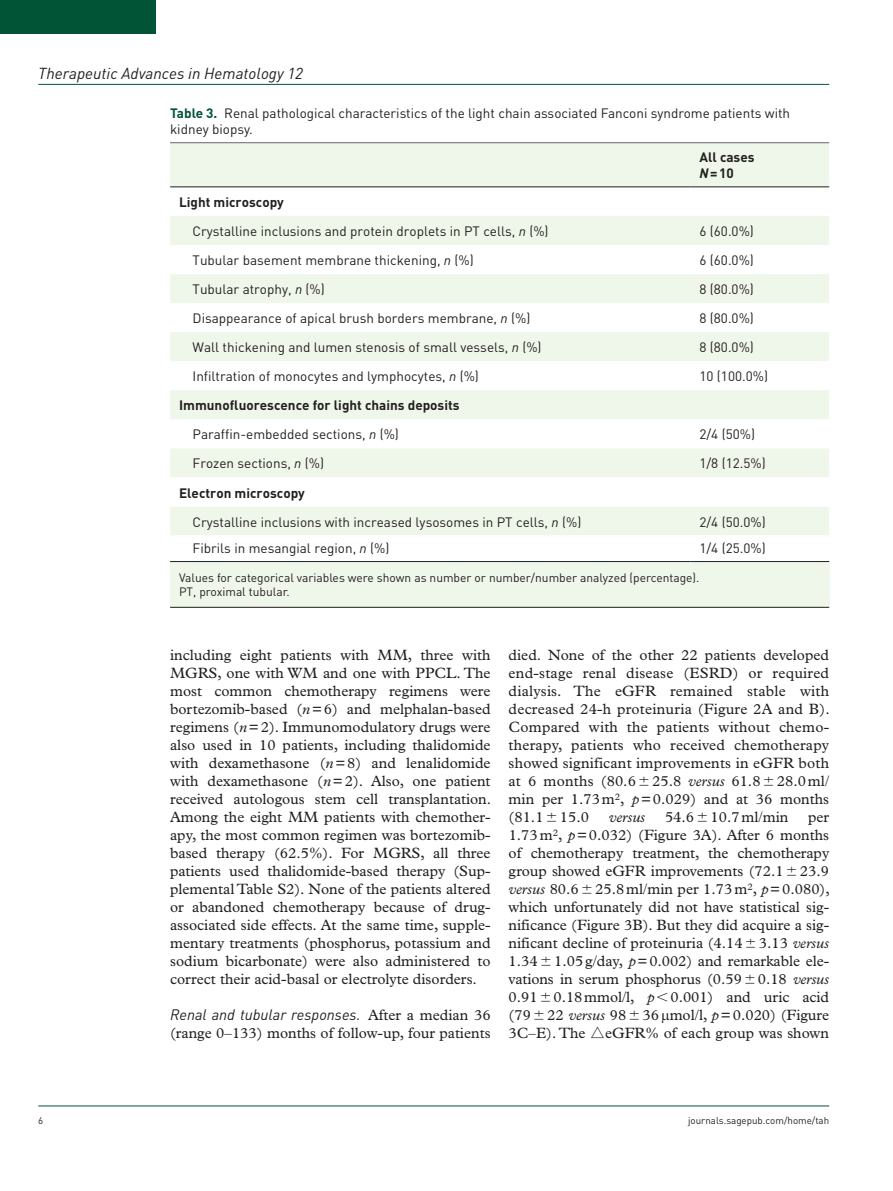
<style>
.page{position:relative;width:893px;height:1191px;background:#fff}
.page>*{position:absolute;margin:0;border:0;box-sizing:border-box;transform-origin:0 0}
.t1{font:italic 15.75px "DIN";color:#231f20}
.t2{font:15px/18px "Plantin Std";color:#231f20;text-align:justify}
.t3{font:italic 15px "DIN";color:#231f20}
.t4{font:italic 15px "Plantin Std";color:#231f20}
.t5{font:13.5px/29px "DIN";color:#231f20}
.t6{font:700 13.5px/15.8px "DIN";color:#231f20}
.t7{font:12px/14.2px "DIN";color:#231f20}
.t8{font:9.75px "DIN";color:#231f20}
.s1{font-weight:700;color:#015436}
.s2{font-style:italic}
.s3{font-weight:700}
.s4{font-weight:400}
.s5{font-weight:400;font-style:italic}
.s6{font-family:"Plantin Std";font-style:normal}
.s7{font-family:"Sim Sun"}
</style>
<div class="page">
<hr style="left:38px;top:84px;width:791px;height:1px;background:#015436">
<hr style="left:38px;top:1105px;width:791px;height:1px;background:#015436">
<div style="left:0;top:0;width:155px;height:34px;background:#015436"></div>
<div style="left:170px;top:561px;width:659px;height:47px;background:#eff7ea"></div>
<hr style="left:170px;top:607px;width:659px;height:1px;background:#231f20">
<div style="left:170px;top:143px;width:659px;height:43px;background:#eff7ea"></div>
<svg style="left:170px;top:187px;width:659px;height:348px"></svg>
<hr style="left:170px;top:186px;width:520px;height:1px;background:#231f20">
<hr style="left:690px;top:186px;width:139px;height:1px;background:#231f20">
<hr style="left:170px;top:561px;width:520px;height:1px;background:#231f20">
<hr style="left:690px;top:561px;width:139px;height:1px;background:#231f20">
<p class="t1" style="left:38px;top:63px;width:266px">Therapeutic Advances in Hematology 12</p>
<p class="t5" style="left:170px;top:105px;width:622px;line-height:15.8px"><span class="s1">Table 3.</span> Renal pathological characteristics of the light chain associated Fanconi syndrome patients with kidney biopsy.</p>
<p class="t6" style="left:699px;top:149px;width:57px">All cases<br><span class="s2">N</span>=10</p>
<p class="t5" style="left:193px;top:187px;width:358px;text-indent:-14px"><span class="s3">Light microscopy<br></span>Crystalline inclusions and protein droplets in PT cells, <span class="s2">n</span> (%)</p>
<p class="t5" style="left:699px;top:216px;width:56px">6 (60.0%)</p>
<p class="t5" style="left:193px;top:245px;width:283px">Tubular basement membrane thickening, <span class="s2">n</span> (%)</p>
<p class="t5" style="left:699px;top:245px;width:56px">6 (60.0%)</p>
<p class="t5" style="left:193px;top:274px;width:134px">Tubular atrophy, <span class="s2">n</span> (%)</p>
<p class="t5" style="left:699px;top:274px;width:56px">8 (80.0%)</p>
<p class="t5" style="left:193px;top:303px;width:339px">Disappearance of apical brush borders membrane, <span class="s2">n</span> (%)</p>
<p class="t5" style="left:699px;top:303px;width:56px">8 (80.0%)</p>
<p class="t5" style="left:193px;top:332px;width:351px">Wall thickening and lumen stenosis of small vessels, <span class="s2">n</span> (%)</p>
<p class="t5" style="left:699px;top:332px;width:56px">8 (80.0%)</p>
<p class="t5" style="left:193px;top:361px;width:288px">Infiltration of monocytes and lymphocytes, <span class="s2">n</span> (%)</p>
<p class="t5" style="left:699px;top:361px;width:70px">10 (100.0%)</p>
<p class="t6" style="left:193px;top:390px;width:269px;line-height:29px;text-indent:-14px">Immunofluorescence for light chains deposits<br><span class="s4">Paraffin-embedded sections,</span> <span class="s5">n</span> <span class="s4">(%)</span></p>
<p class="t5" style="left:699px;top:420px;width:57px">2/4 (50%)</p>
<p class="t5" style="left:193px;top:449px;width:133px">Frozen sections, <span class="s2">n</span> (%)</p>
<p class="t5" style="left:699px;top:449px;width:68px">1/8 (12.5%)</p>
<p class="t5" style="left:193px;top:478px;width:390px;text-indent:-14px"><span class="s3">Electron microscopy<br></span>Crystalline inclusions with increased lysosomes in PT cells, <span class="s2">n</span> (%)</p>
<p class="t5" style="left:699px;top:507px;width:68px">2/4 (50.0%)</p>
<p class="t5" style="left:193px;top:533px;width:198px">Fibrils in mesangial region, <span class="s2">n</span> (%)</p>
<p class="t5" style="left:699px;top:533px;width:68px">1/4 (25.0%)</p>
<p class="t7" style="left:179px;top:570px;width:522px">Values for categorical variables were shown as number or number/number analyzed (percentage).<br>PT, proximal tubular.</p>
<p class="t2" style="left:170px;top:646px;width:323px">including eight patients with MM, three with MGRS, one with WM and one with PPCL. The most common chemotherapy regimens were bortezomib-based (<span class="s2">n</span>=6) and melphalan-based regimens (<span class="s2">n</span>=2). Immunomodulatory drugs were also used in 10 patients, including thalidomide with dexamethasone (<span class="s2">n</span>=8) and lenalidomide with dexamethasone (<span class="s2">n</span>=2). Also, one patient received autologous stem cell transplantation.<br>Among the eight MM patients with chemother&shy;apy, the most common regimen was bortezomib&shy;based therapy (62.5%). For MGRS, all three patients used thalidomide-based therapy (Sup&shy;plemental Table S2). None of the patients altered or abandoned chemotherapy because of drug&shy;associated side effects. At the same time, supple&shy;mentary treatments (phosphorus, potassium and sodium bicarbonate) were also administered to correct their acid-basal or electrolyte disorders.</p>
<p class="t3" style="left:170px;top:1005px;width:322px">Renal and tubular responses. <span class="s6">After a median 36</span></p>
<p class="t2" style="left:170px;top:1024px;width:322px">(range 0–133) months of follow-up, four patients</p>
<p class="t2" style="left:509px;top:646px;width:323px">died. None of the other 22 patients developed end-stage renal disease (ESRD) or required dialysis. The eGFR remained stable with decreased 24-h proteinuria (Figure 2A and B).<br>Compared with the patients without chemo&shy;therapy, patients who received chemotherapy showed significant improvements in eGFR both at 6 months (80.6 25.8 <span class="s2">versus</span> 61.8 28.0ml/ min per 1.73m<sup>2</sup>, <span class="s2">p</span>=0.029) and at 36 months (81.1 15.0</p>
<p class="t4" style="left:609px;top:808px;width:38px">versus</p>
<p class="t2" style="left:665px;top:808px;width:125px">54.6 10.7ml/min</p>
<p class="t2" style="left:509px;top:808px;width:323px;text-indent:299px">per 1.73m<sup>2</sup>, <span class="s2">p</span>=0.032) (Figure 3A). After 6 months of chemotherapy treatment, the chemotherapy group showed eGFR improvements (72.1 23.9 <span class="s2">versus</span> 80.6 25.8ml/min per 1.73m<sup>2</sup>, <span class="s2">p</span>=0.080), which unfortunately did not have statistical sig&shy;nificance (Figure 3B). But they did acquire a sig&shy;nificant decline of proteinuria (4.14 3.13 <span class="s2">versus </span>1.34 1.05g/day, <span class="s2">p</span>=0.002) and remarkable ele&shy;vations in serum phosphorus (0.59 0.18 <span class="s2">versus </span>0.91 0.18mmol/l, <span class="s2">p</span> 0.001) and uric acid (79 22 <span class="s2">versus</span> 98 36 mol/l, <span class="s2">p</span>=0.020) (Figure 3C–E). The <span class="s7">△</span>eGFR% of each group was shown</p>
<p class="t8" style="left:38px;top:1114px;width:7px">6</p>
<p class="t8" style="left:688px;top:1114px;width:143px">journals.sagepub.com/home/tah</p>
</div>
